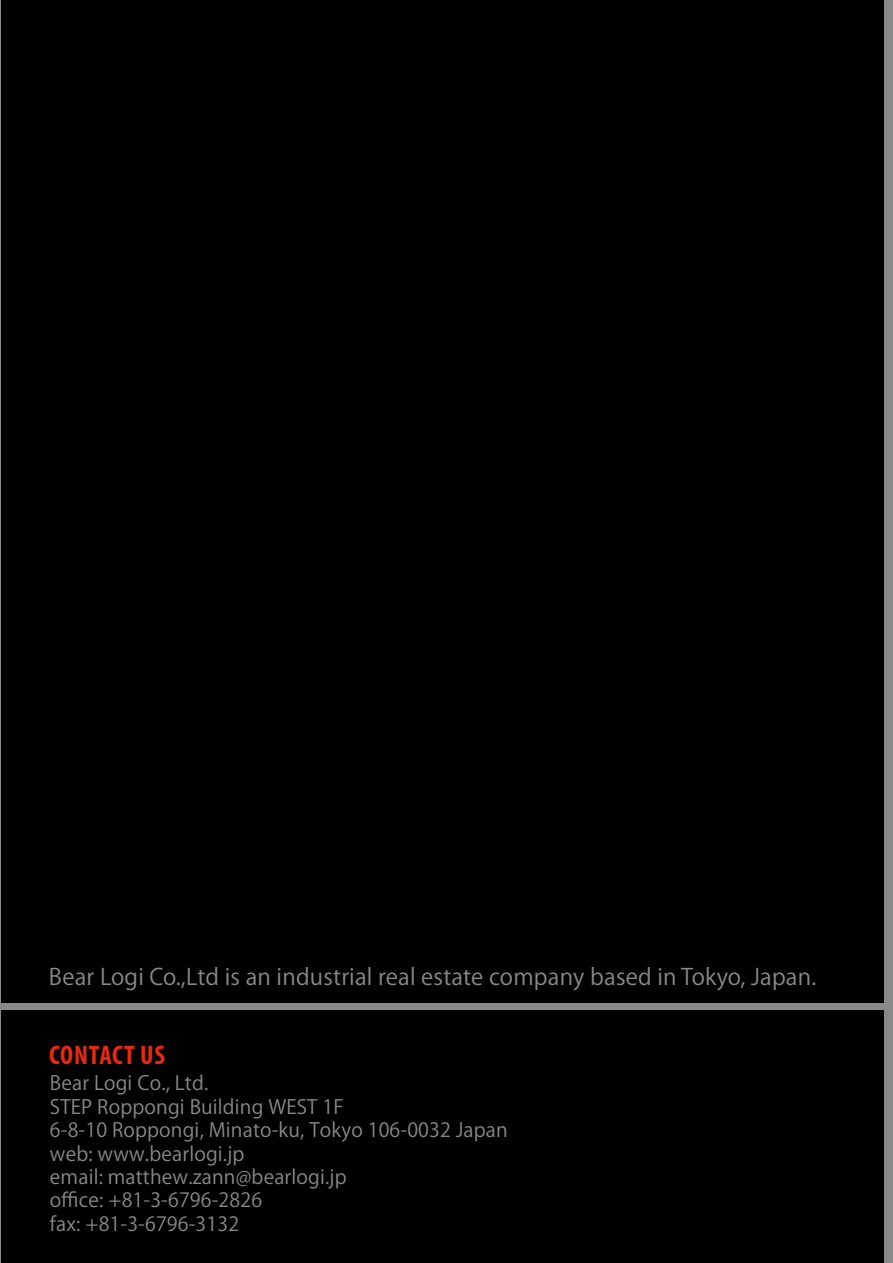
<style>
.page{position:relative;width:893px;height:1263px;background:#000}
.page>*{position:absolute;margin:0;border:0;box-sizing:border-box;transform-origin:0 0}
.t1{font:700 condensed 27px "Myriad Pro";letter-spacing:.03em;color:#e7290f}
.t2{font:300 condensed 22.5px "Myriad Pro";letter-spacing:.01em;color:#898989}
.t3{font:19.5px/23.4px "Rodin Pro L";letter-spacing:.01em;color:#898989}
</style>
<div class="page">
<div style="left:0;top:1003px;width:893px;height:7px;background:#898989"></div>
<div style="left:884px;top:0;width:9px;height:1263px;background:#898989"></div>
<p class="t2" style="left:49px;top:964px;width:769px">Bear Logi Co.,Ltd is an industrial real estate company based in Tokyo, Japan.</p>
<h1 class="t1" style="left:49px;top:1038px;width:117px">CONTACT US</h1>
<p class="t3" style="left:50px;top:1072px;width:459px">Bear Logi Co., Ltd.<br>STEP Roppongi Building WEST F1<br>6-8-10 Roppongi, Minato-ku, Tokyo 106-0032 Japan web: www.bearlogi j p.<br>email: matthew.zann@bearlogi j p.<br>office: +81-3-6796-2826<br>fax: +81-3-6796-3132</p>
</div>
